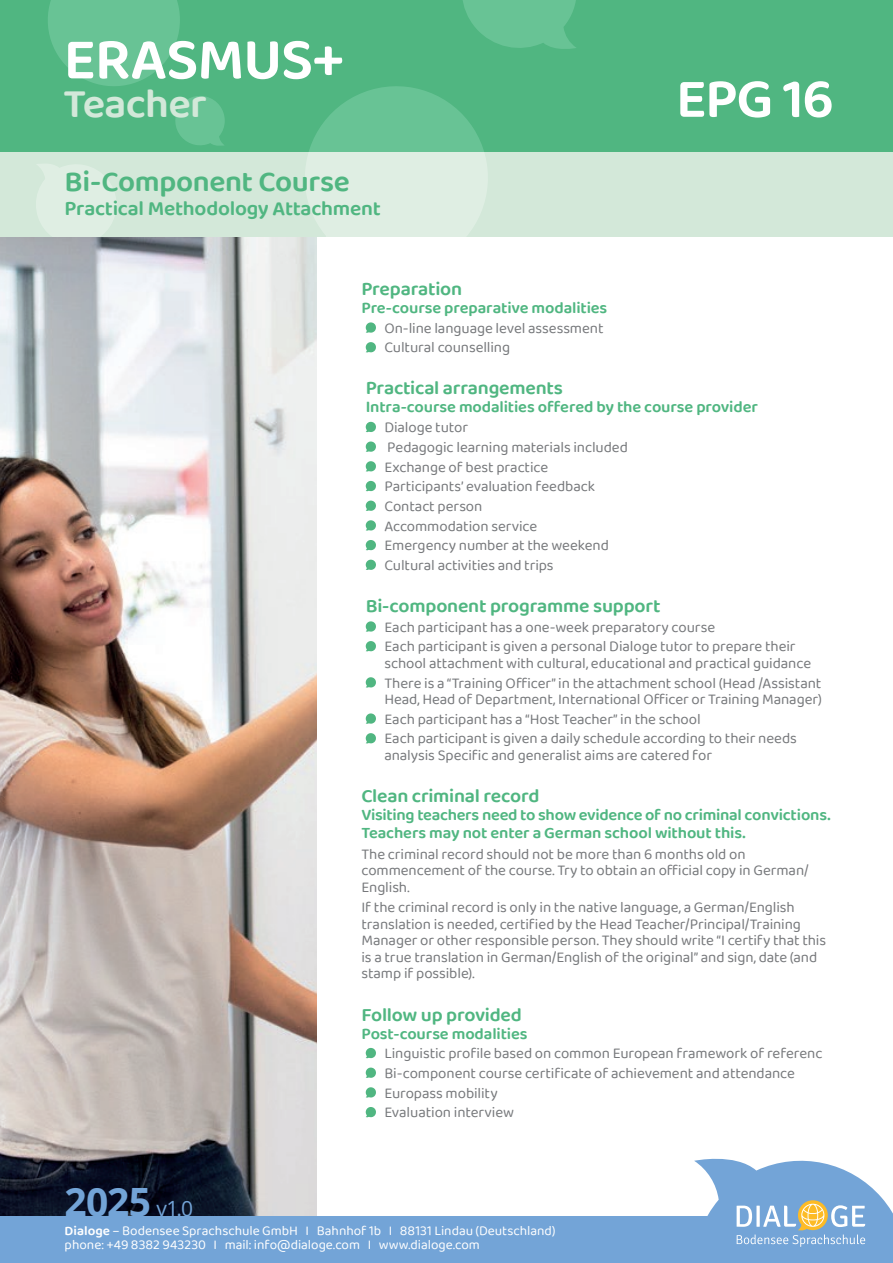
<style>
.page{position:relative;width:893px;height:1263px;background:#fff}
.page>*{position:absolute;margin:0;border:0;box-sizing:border-box;transform-origin:0 0}
.t1{font:600 60px "Baloo 2";letter-spacing:-.02em;color:#fff}
.t2{font:600 57px "Baloo 2";color:#fff}
.t3{font:600 42px "Baloo 2";letter-spacing:-.015em;color:#d3e8d9}
.t4{font:700 39px "Open Sans";color:#73a4d7}
.t5{font:600 30px "Baloo 2";letter-spacing:-.015em;color:#50b681}
.t6{font:600 21px "Baloo 2";letter-spacing:-.015em;color:#50b681}
.t7{font:600 19.5px "Baloo 2";letter-spacing:-.01em;color:#50b681}
.t8{font:600 16.5px/18px "Baloo 2";letter-spacing:-.01em;color:#50b681}
.t9{font:15px/19.6px "Baloo 2";letter-spacing:-.005em;color:#76787b}
.t10{font:13.5px/13.5px "Baloo 2";color:#fff}
.s1{font-weight:400;font-size:21px}
.s2{font-weight:600}
</style>
<div class="page">
<img style="left:0;top:237px;width:316px;height:979px">
<div style="left:0;top:1216px;width:893px;height:47px;background:#73a4d7"></div>
<svg style="left:694px;top:1158px;width:199px;height:89px"></svg>
<svg style="left:366px;top:322px;width:10px;height:11px"></svg>
<svg style="left:366px;top:342px;width:10px;height:11px"></svg>
<svg style="left:366px;top:421px;width:10px;height:12px"></svg>
<svg style="left:366px;top:441px;width:10px;height:11px"></svg>
<svg style="left:366px;top:461px;width:10px;height:11px"></svg>
<svg style="left:366px;top:480px;width:10px;height:12px"></svg>
<svg style="left:366px;top:500px;width:10px;height:11px"></svg>
<svg style="left:366px;top:520px;width:10px;height:11px"></svg>
<svg style="left:366px;top:540px;width:10px;height:11px"></svg>
<svg style="left:366px;top:559px;width:10px;height:11px"></svg>
<svg style="left:366px;top:621px;width:10px;height:11px"></svg>
<svg style="left:366px;top:641px;width:10px;height:11px"></svg>
<svg style="left:366px;top:677px;width:10px;height:11px"></svg>
<svg style="left:366px;top:713px;width:10px;height:11px"></svg>
<svg style="left:366px;top:733px;width:10px;height:11px"></svg>
<svg style="left:366px;top:1047px;width:10px;height:11px"></svg>
<svg style="left:366px;top:1067px;width:10px;height:11px"></svg>
<svg style="left:366px;top:1087px;width:10px;height:11px"></svg>
<svg style="left:366px;top:1107px;width:10px;height:11px"></svg>
<div style="left:0;top:152px;width:893px;height:85px;background:#d3e8d9"></div>
<svg style="left:36px;top:164px;width:80px;height:73px"></svg>
<div style="left:0;top:0;width:893px;height:151px;background:#50b681"></div>
<svg style="left:463px;top:0;width:113px;height:49px"></svg>
<svg style="left:48px;top:0;width:177px;height:146px"></svg>
<svg style="left:305px;top:86px;width:190px;height:151px"></svg>
<h1 class="t1" style="left:64px;top:15px;width:283px">ERASMUS+</h1>
<h3 class="t3" style="left:64px;top:73px;width:145px">Teacher</h3>
<h3 class="t5" style="left:65px;top:159px;width:287px">Bi-Component Course</h3>
<h3 class="t6" style="left:65px;top:193px;width:318px">Practical Methodology Attachment</h3>
<h2 class="t2" style="left:676px;top:57px;width:159px">EPG 16</h2>
<h3 class="t4" style="left:65px;top:1175px;width:130px">2025 <span class="s1">v1.0</span></h3>
<h3 class="t7" style="left:361px;top:275px;width:102px">Preparation</h3>
<p class="t8" style="left:361px;top:299px;width:247px">Pre-course preparative modalities</p>
<p class="t9" style="left:384px;top:319px;width:221px">On-line language level assessment<br>Cultural counselling</p>
<h3 class="t7" style="left:366px;top:374px;width:199px">Practical arrangements</h3>
<p class="t8" style="left:366px;top:399px;width:394px">Intra-course modalities offered by the course provider</p>
<p class="t9" style="left:384px;top:418px;width:245px">Dialoge tutor<br>Pedagogic learning materials included<br>Exchange of best practice<br>Participants’ evaluation feedback<br>Contact person<br>Accommodation service<br>Emergency number at the weekend<br>Cultural activities and trips</p>
<h3 class="t7" style="left:366px;top:591px;width:296px">Bi-component programme support</h3>
<p class="t9" style="left:384px;top:618px;width:413px">Each participant has a one-week preparatory course<br>Each participant is given a personal Dialoge tutor to prepare their</p>
<p class="t9" style="left:384px;top:654px;width:439px">school attachment with cultural, educational and practical guidance<br>There is a “Training Officer” in the attachment school (Head /Assistant</p>
<p class="t9" style="left:384px;top:690px;width:439px">Head, Head of Department, International Officer or Training Manager)<br>Each participant has a “Host Teacher” in the school<br>Each participant is given a daily schedule according to their needs</p>
<p class="t9" style="left:384px;top:746px;width:329px">analysis Specific and generalist aims are catered for</p>
<h3 class="t7" style="left:361px;top:781px;width:180px">Clean criminal record</h3>
<p class="t8" style="left:361px;top:806px;width:471px">Visiting teachers need to show evidence of no criminal convictions.<br>Teachers may not enter a German school without this.</p>
<p class="t9" style="left:361px;top:846px;width:449px;line-height:16.5px">The criminal record should not be more than 6 months old on commencement of the course. Try to obtain an official copy in German/<br>English.</p>
<p class="t9" style="left:361px;top:900px;width:466px;line-height:16.5px">If the criminal record is only in the native language, a German/English translation is needed, certified by the Head Teacher/Principal/Training Manager or other responsible person. They should write “I certify that this is a true translation in German/English of the original” and sign, date (and stamp if possible).</p>
<h3 class="t7" style="left:361px;top:1000px;width:162px">Follow up provided</h3>
<p class="t8" style="left:361px;top:1025px;width:168px">Post-course modalities</p>
<p class="t9" style="left:384px;top:1044px;width:440px">Linguistic profile based on common European framework of referenc Bi-component course certificate of achievement and attendance Europass mobility<br>Evaluation interview</p>
<p class="t10" style="left:65px;top:1225px;width:492px"><span class="s2">Dialoge</span> – Bodensee Sprachschule GmbH I Bahnhof 1b I 88131 Lindau (Deutschland) phone: +49 8382 943230 I mail: info@dialoge.com I www.dialoge.com</p>
</div>
